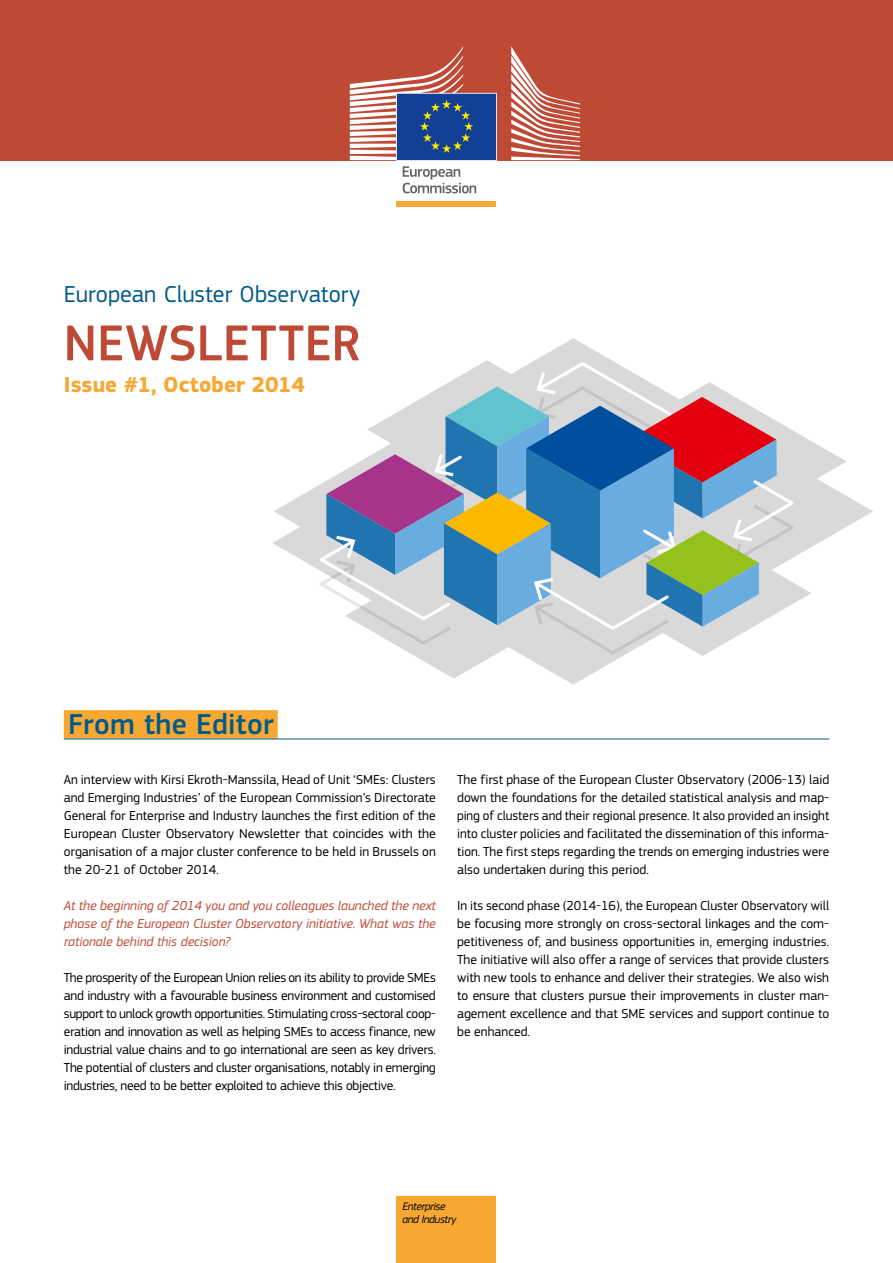
<style>
.page{position:relative;width:893px;height:1263px;background:#fff}
.page>*{position:absolute;margin:0;border:0;box-sizing:border-box;transform-origin:0 0}
.t1{font:500 52.5px "EC Square Sans Pro";letter-spacing:.01em;color:#be4935}
.t2{font:500 30px "EC Square Sans Pro";letter-spacing:.01em;color:#005a89}
.t3{font:24px "EC Square Sans Pro";color:#005a89}
.t4{font:700 22.5px "EC Square Sans Pro";color:#f7a832}
.t5{font:13.5px/18px "EC Square Sans Pro";color:#000;text-align:justify}
.t6{font:italic 13.5px/18px "EC Square Sans Pro";color:#be4935;text-align:justify}
.t7{font:italic 11.25px/13.5px "EC Square Sans Pro";letter-spacing:-.03em;color:#000}
</style>
<div class="page">
<svg style="left:536px;top:338px;width:337px;height:347px"></svg>
<svg style="left:273px;top:360px;width:574px;height:319px"></svg>
<div style="left:397px;top:1196px;width:99px;height:67px;background:#f7a832"></div>
<div style="left:397px;top:201px;width:99px;height:6px;background:#f7a832"></div>
<div style="left:0;top:0;width:893px;height:160px;background:#be4935"></div>
<svg style="left:511px;top:46px;width:69px;height:114px"></svg>
<svg style="left:350px;top:46px;width:147px;height:148px"></svg>
<div style="left:64px;top:710px;width:214px;height:29px;background:#f7a832"></div>
<hr style="left:64px;top:739px;width:765px;height:1px;background:#005a89">
<h3 class="t3" style="left:64px;top:280px;width:298px">European Cluster Observatory</h3>
<h1 class="t1" style="left:64px;top:312px;width:298px">NEWSLETTER</h1>
<h3 class="t4" style="left:64px;top:371px;width:243px">Issue #1, October 2014</h3>
<h2 class="t2" style="left:68px;top:707px;width:207px">From the Editor</h2>
<p class="t5" style="left:64px;top:770px;width:374px">An interview with Kirsi Ekroth-Manssila, Head of Unit ‘SMEs: Clusters and Emerging Industries’ of the European Commission’s Directorate General for Enterprise and Industry launches the first edition of the European Cluster Observatory Newsletter that coincides with the organisation of a major cluster conference to be held in Brussels on the 20-21 of October 2014.</p>
<p class="t6" style="left:64px;top:896px;width:374px">At the beginning of 2014 you and you colleagues launched the next phase of the European Cluster Observatory initiative. What was the rationale behind this decision?</p>
<p class="t5" style="left:64px;top:968px;width:374px">The prosperity of the European Union relies on its ability to provide SMEs and industry with a favourable business environment and customised support to unlock growth opportunities. Stimulating cross-sectoral coop&shy;eration and innovation as well as helping SMEs to access finance, new industrial value chains and to go international are seen as key drivers.<br>The potential of clusters and cluster organisations, notably in emerging industries, need to be better exploited to achieve this objective.</p>
<p class="t5" style="left:457px;top:770px;width:374px">The first phase of the European Cluster Observatory (2006-13) laid down the foundations for the detailed statistical analysis and map&shy;ping of clusters and their regional presence. It also provided an insight into cluster policies and facilitated the dissemination of this informa&shy;tion. The first steps regarding the trends on emerging industries were also undertaken during this period.</p>
<p class="t5" style="left:457px;top:896px;width:374px">In its second phase (2014-16), the European Cluster Observatory will be focusing more strongly on cross-sectoral linkages and the com&shy;petitiveness of, and business opportunities in, emerging industries.<br>The initiative will also offer a range of services that provide clusters with new tools to enhance and deliver their strategies. We also wish to ensure that clusters pursue their improvements in cluster man&shy;agement excellence and that SME services and support continue to be enhanced.</p>
<p class="t7" style="left:402px;top:1199px;width:55px">Enterprise and Industry</p>
</div>
